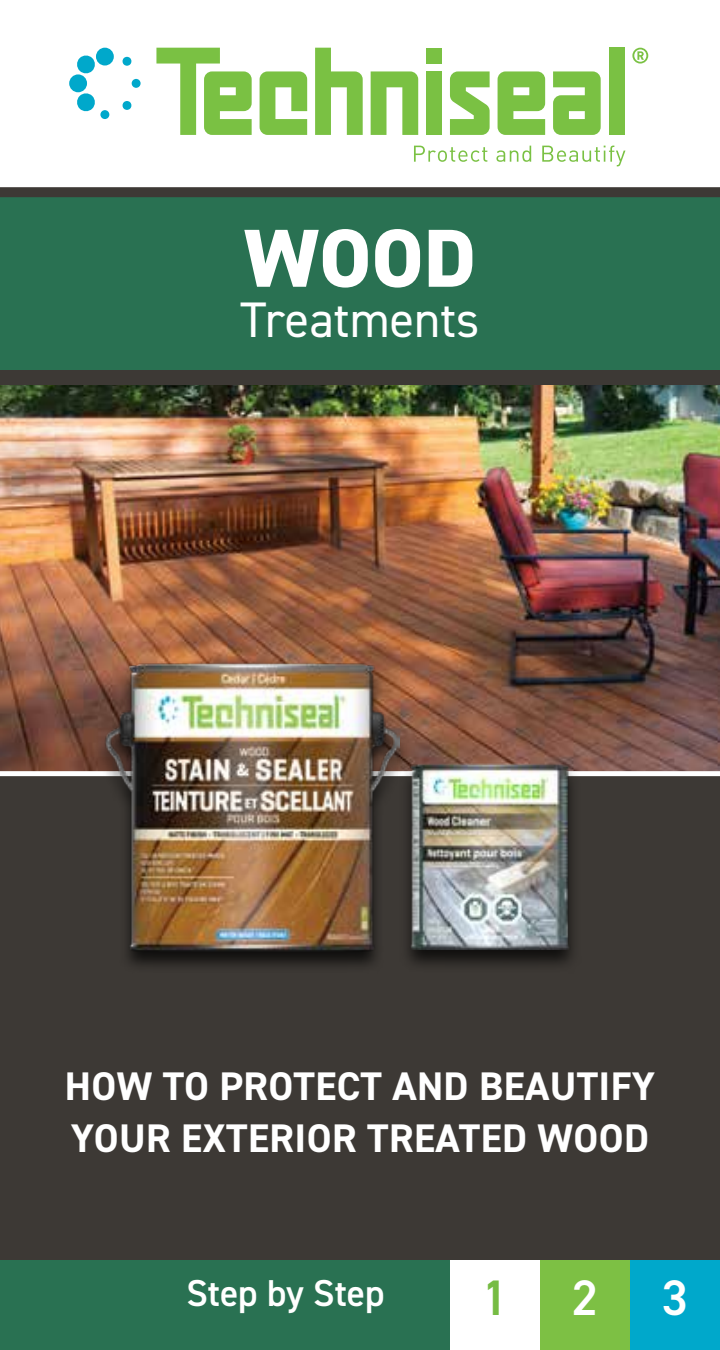
<style>
.page{position:relative;width:720px;height:1350px;background:#fff}
.page>*{position:absolute;margin:0;border:0;box-sizing:border-box;transform-origin:0 0}
.t1{font:800 82.5px "DIN2014";color:#fff}
.t2{font:50px "DIN2014";color:#fff}
.t3{font:600 50px "DIN2014";color:#fff}
.t4{font:600 50px "DIN2014";color:#76bc43}
.t5{font:700 40px/52.5px "DIN2014";letter-spacing:.01em;color:#fff}
.t6{font:600 37.5px "DIN2014";color:#fff}
</style>
<div class="page">
<div style="left:0;top:187px;width:720px;height:1163px;background:#3d3935"></div>
<img style="left:0;top:386px;width:720px;height:385px">
<div style="left:0;top:771px;width:720px;height:5px;background:#fff"></div>
<div style="left:0;top:197px;width:720px;height:173px;background:#297152"></div>
<svg style="left:498px;top:71px;width:47px;height:64px;background:#8dca5f"></svg>
<svg style="left:260px;top:71px;width:47px;height:64px"></svg>
<div style="left:609px;top:48px;width:15px;height:87px;background:#7ac143"></div>
<svg style="left:315px;top:48px;width:48px;height:87px"></svg>
<svg style="left:371px;top:71px;width:47px;height:64px"></svg>
<svg style="left:156px;top:48px;width:96px;height:87px"></svg>
<svg style="left:553px;top:71px;width:48px;height:64px;background:#8eca60"></svg>
<svg style="left:450px;top:71px;width:40px;height:64px"></svg>
<div style="left:426px;top:48px;width:16px;height:16px;background:#7ac143"></div>
<div style="left:426px;top:71px;width:16px;height:64px;background:#7ac143"></div>
<div style="left:96px;top:48px;width:18px;height:18px;background:#00a8cb;border-radius:50%"></div>
<div style="left:100px;top:110px;width:9px;height:9px;background:#00a8cb;border-radius:50%"></div>
<svg style="left:77px;top:55px;width:18px;height:19px"></svg>
<svg style="left:122px;top:101px;width:10px;height:9px"></svg>
<div style="left:69px;top:74px;width:18px;height:18px;background:#00a8cb;border-radius:50%"></div>
<div style="left:132px;top:79px;width:9px;height:9px;background:#00a8cb;border-radius:50%"></div>
<svg style="left:77px;top:93px;width:18px;height:19px"></svg>
<svg style="left:122px;top:56px;width:10px;height:10px"></svg>
<svg style="left:632px;top:48px;width:16px;height:16px"></svg>
<svg style="left:414px;top:146px;width:73px;height:16px"></svg>
<svg style="left:496px;top:146px;width:35px;height:16px"></svg>
<svg style="left:542px;top:146px;width:83px;height:20px"></svg>
<div style="left:0;top:1260px;width:720px;height:90px;background:#297152"></div>
<div style="left:450px;top:1260px;width:90px;height:90px;background:#fff"></div>
<div style="left:540px;top:1260px;width:90px;height:90px;background:#7dc044"></div>
<div style="left:630px;top:1260px;width:90px;height:90px;background:#00a8cb"></div>
<div style="left:93px;top:662px;width:317px;height:312px;background:#000;opacity:.75"></div>
<img style="left:105px;top:663px;width:294px;height:289px">
<div style="left:399px;top:762px;width:183px;height:212px;background:#000;opacity:.75"></div>
<img style="left:396px;top:763px;width:182px;height:187px">
<h1 class="t1" style="left:244px;top:203px;width:234px">WOOD</h1>
<p class="t2" style="left:240px;top:288px;width:241px">Treatments</p>
<p class="t5" style="left:65px;top:1059px;width:592px">HOW TO PROTECT AND BEAUTIFY<br>YOUR EXTERIOR TREATED WOOD</p>
<p class="t6" style="left:186px;top:1268px;width:200px">Step by Step</p>
<p class="t4" style="left:482px;top:1265px;width:28px">1</p>
<p class="t3" style="left:572px;top:1265px;width:28px">2</p>
<p class="t3" style="left:662px;top:1265px;width:28px">3</p>
</div>
